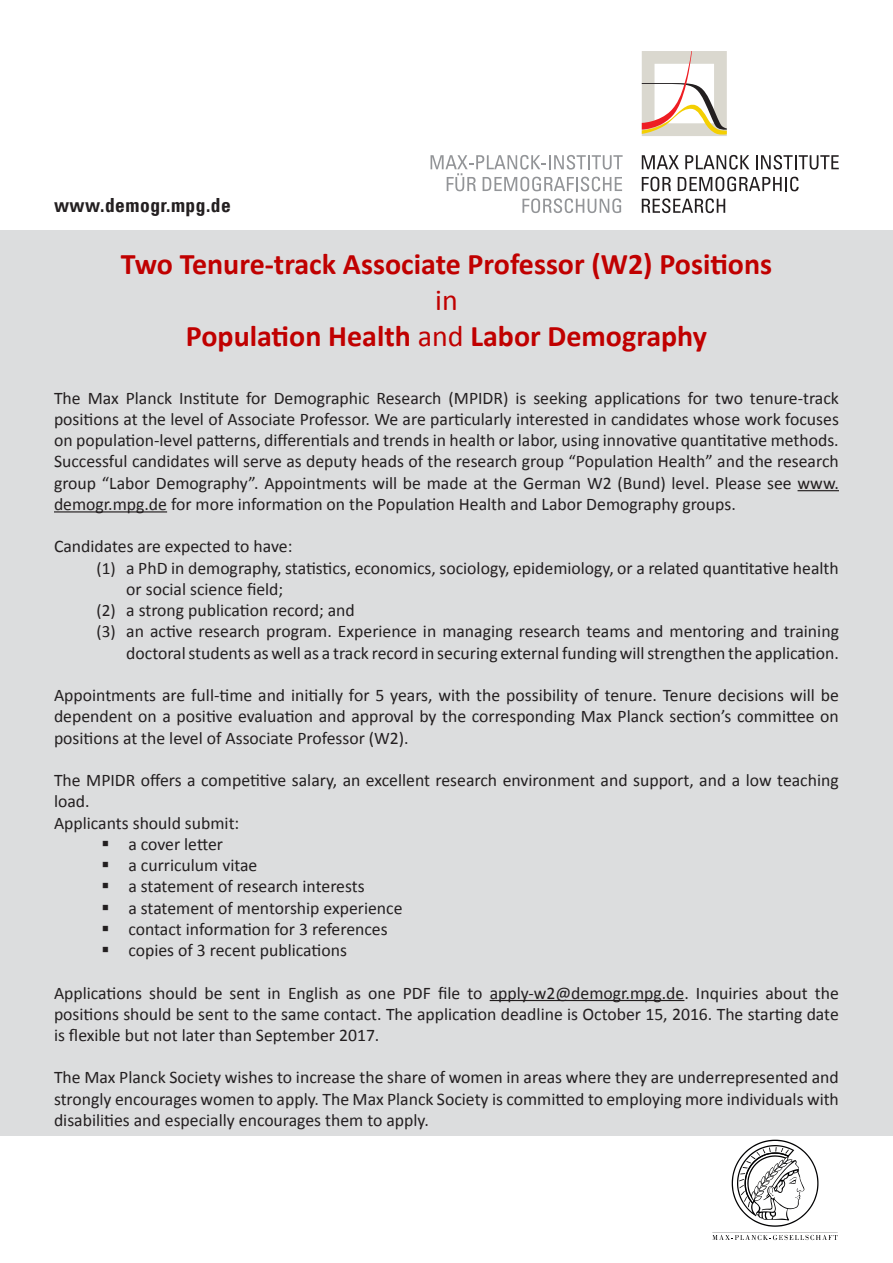
<style>
.page{position:relative;width:893px;height:1263px;background:#fff}
.page>*{position:absolute;margin:0;border:0;box-sizing:border-box;transform-origin:0 0}
.t1{font:700 30px/36px "Calibri";color:#c00000;text-align:center}
.t2{font:19.5px "Univers Com 67 Bold Cond";letter-spacing:.025em;color:#231f20}
.t3{font:17.7px/21.3px "Calibri";color:#231f20;text-align:justify}
.s1{font-weight:400}
.s2{font-size:17.25px}
</style>
<div class="page">
<div style="left:0;top:230px;width:893px;height:905px;background:#dcddde"></div>
<svg style="left:642px;top:51px;width:85px;height:85px"></svg>
<svg style="left:642px;top:155px;width:37px;height:14px"></svg>
<svg style="left:685px;top:155px;width:64px;height:15px"></svg>
<svg style="left:756px;top:155px;width:83px;height:15px"></svg>
<svg style="left:642px;top:177px;width:29px;height:14px"></svg>
<svg style="left:678px;top:177px;width:121px;height:14px"></svg>
<svg style="left:642px;top:198px;width:83px;height:15px"></svg>
<svg style="left:431px;top:155px;width:192px;height:36px"></svg>
<svg style="left:522px;top:198px;width:99px;height:15px"></svg>
<hr style="left:797px;top:490px;width:42px;height:1px;background:#231f20">
<hr style="left:54px;top:511px;width:113px;height:1px;background:#231f20">
<hr style="left:490px;top:1000px;width:194px;height:1px;background:#231f20">
<svg style="left:712px;top:1140px;width:126px;height:100px"></svg>
<p class="t2" style="left:54px;top:193px;width:178px">www.demogr.mpg.de</p>
<p class="t1" style="left:121px;top:246px;width:653px">Two Tenure-track Associate Professor (W2) Positions <span class="s1">in</span></p>
<p class="t1" style="left:186px;top:318px;width:523px">Population Health <span class="s1">and</span> Labor Demography</p>
<p class="t3" style="left:54px;top:387px;width:786px">The Max Planck Institute for Demographic Research (MPIDR) is seeking applications for two tenure-track positions at the level of Associate Professor. We are particularly interested in candidates whose work focuses on population-level patterns, differentials and trends in health or labor, using innovative quantitative methods.<br>Successful candidates will serve as deputy heads of the research group “Population Health” and the research group “Labor Demography”. Appointments will be made at the German W2 (Bund) level. Please see www. demogr.mpg.de for more information on the Population Health and Labor Demography groups.</p>
<p class="t3" style="left:54px;top:536px;width:240px">Candidates are expected to have:</p>
<p class="t3" style="left:126px;top:557px;width:714px;text-indent:-30px"><span class="s2">(1)</span> a PhD in demography, statistics, economics, sociology, epidemiology, or a related quantitative health or social science field;</p>
<p class="t3" style="left:97px;top:600px;width:260px"><span class="s2">(2)</span> a strong publication record; and</p>
<p class="t3" style="left:97px;top:621px;width:744px;text-align:right"><span class="s2">(3)</span> an active research program. Experience in managing research teams and mentoring and training doctoral students as well as a track record in securing external funding will strengthen the application.</p>
<p class="t3" style="left:54px;top:685px;width:786px">Appointments are full-time and initially for 5 years, with the possibility of tenure. Tenure decisions will be dependent on a positive evaluation and approval by the corresponding Max Planck section’s committee on positions at the level of Associate Professor (W2).</p>
<p class="t3" style="left:54px;top:770px;width:786px">The MPIDR offers a competitive salary, an excellent research environment and support, and a low teaching load.</p>
<p class="t3" style="left:54px;top:812px;width:187px">Applicants should submit:</p>
<p class="t3" style="left:128px;top:833px;width:96px">a cover letter</p>
<p class="t3" style="left:128px;top:854px;width:131px">a curriculum vitae</p>
<p class="t3" style="left:128px;top:876px;width:238px">a statement of research interests</p>
<p class="t3" style="left:128px;top:897px;width:276px">a statement of mentorship experience</p>
<p class="t3" style="left:128px;top:918px;width:261px">contact information for 3 references</p>
<p class="t3" style="left:128px;top:939px;width:220px">copies of 3 recent publications</p>
<p class="t3" style="left:54px;top:982px;width:786px">Applications should be sent in English as one PDF file to apply-w2@demogr.mpg.de. Inquiries about the positions should be sent to the same contact. The application deadline is October 15, 2016. The starting date is flexible but not later than September 2017.</p>
<p class="t3" style="left:54px;top:1067px;width:786px">The Max Planck Society wishes to increase the share of women in areas where they are underrepresented and strongly encourages women to apply. The Max Planck Society is committed to employing more individuals with disabilities and especially encourages them to apply.</p>
</div>
